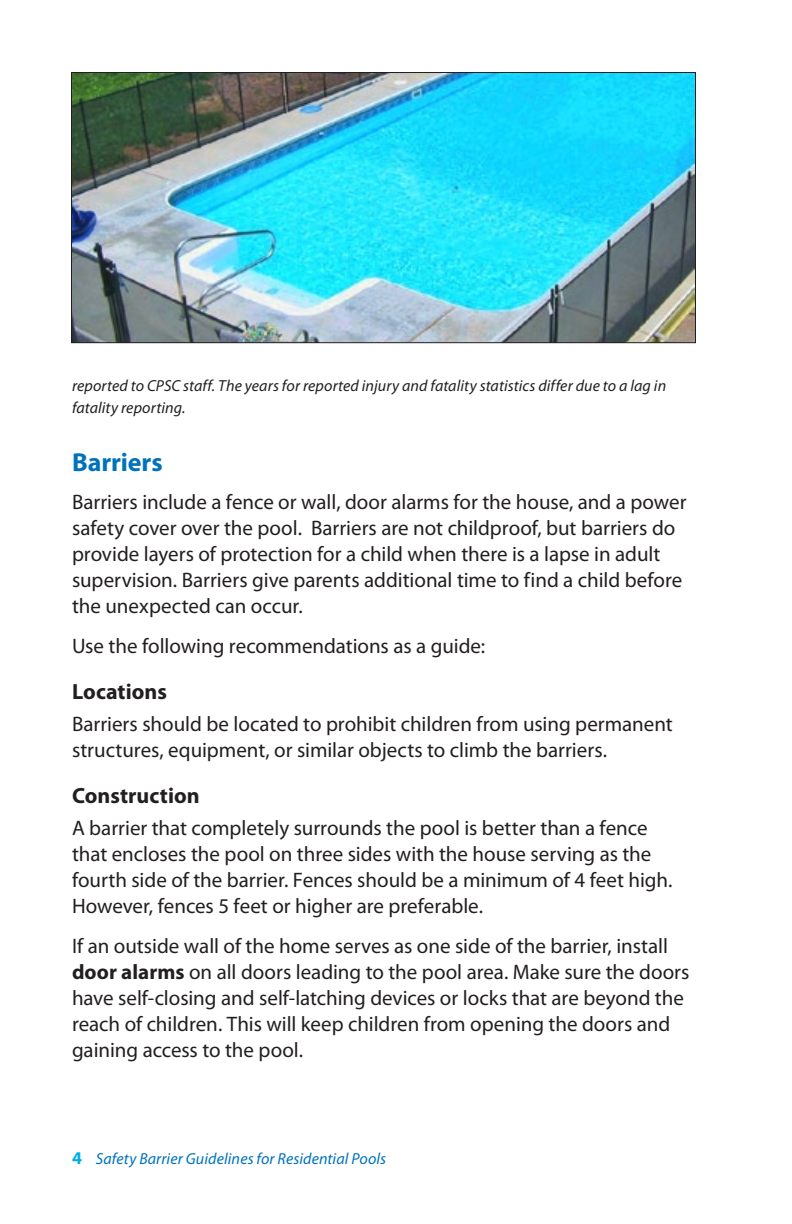
<style>
.page{position:relative;width:792px;height:1224px;background:#fff}
.page>*{position:absolute;margin:0;border:0;box-sizing:border-box;transform-origin:0 0}
.Head_1{font:700 26px "Myriad Pro";color:#0072bc}
.Head_3{font:700 22px "Myriad Pro";color:#231f20}
.Text{font:21px/26px "Myriad Pro";color:#231f20}
.Note{font:italic 16px/22px "Myriad Pro";letter-spacing:.005em;color:#231f20}
.t1{font:italic 16px "Myriad Pro";letter-spacing:.005em;color:#0072bc}
.s1{font-weight:700}
.s2{font-weight:700;font-style:normal;font-size:18px;color:#00afde}
</style>
<div class="page">
<img style="left:73px;top:74px;width:621px;height:267px">
<div style="left:71px;top:72px;width:625px;height:271px;border:1px solid #231f20"></div>
<p class="Note" style="left:72px;top:375px;width:596px">reported to CPSC staff. The years for reported injury and fatality statistics differ due to a lag in fatality reporting.</p>
<p class="Head_1" style="left:72px;top:445px;width:92px">Barriers</p>
<p class="Text" style="left:72px;top:489px;width:616px">Barriers include a fence or wall, door alarms for the house, and a power safety cover over the pool. Barriers are not childproof, but barriers do provide layers of protection for a child when there is a lapse in adult supervision. Barriers give parents additional time to find a child before the unexpected can occur.</p>
<p class="Text" style="left:72px;top:633px;width:415px">Use the following recommendations as a guide:</p>
<p class="Head_3" style="left:72px;top:677px;width:97px">Locations</p>
<p class="Text" style="left:72px;top:711px;width:602px">Barriers should be located to prohibit children from using permanent structures, equipment, or similar objects to climb the barriers.</p>
<p class="Head_3" style="left:72px;top:781px;width:129px">Construction</p>
<p class="Text" style="left:72px;top:815px;width:602px">A barrier that completely surrounds the pool is better than a fence that encloses the pool on three sides with the house serving as the fourth side of the barrier. Fences should be a minimum of 4 feet high.<br>However, fences 5 feet or higher are preferable.</p>
<p class="Text" style="left:72px;top:933px;width:619px">If an outside wall of the home serves as one side of the barrier, install <span class="s1">door alarms</span> on all doors leading to the pool area. Make sure the doors have self-closing and self-latching devices or locks that are beyond the reach of children. This will keep children from opening the doors and gaining access to the pool.</p>
<p class="t1" style="left:72px;top:1149px;width:316px"><span class="s2">4</span> Safety Barrier Guidelines for Residential Pools</p>
</div>
